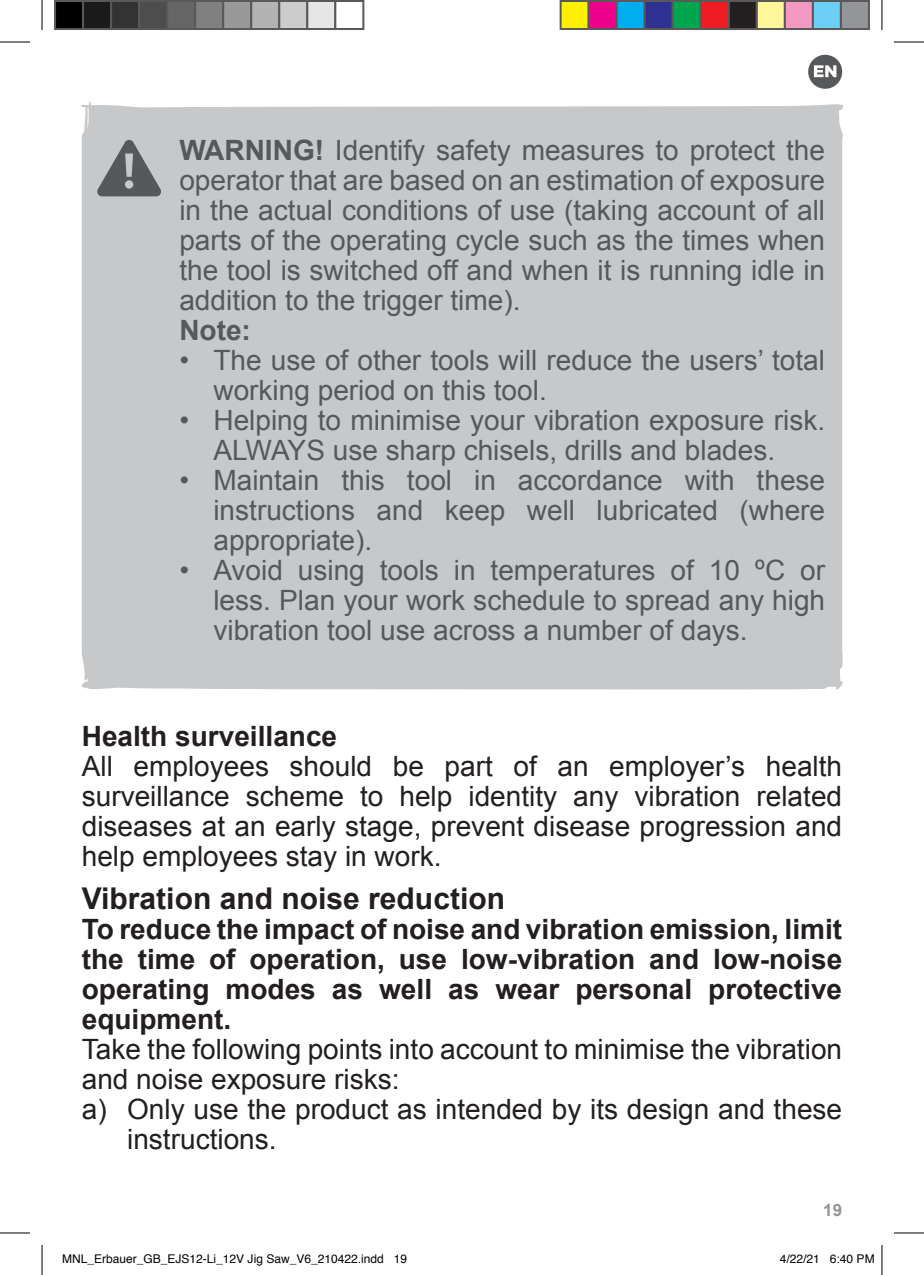
<style>
.page{position:relative;width:924px;height:1275px;background:#fff}
.page>*{position:absolute;margin:0;border:0;box-sizing:border-box;transform-origin:0 0}
.Safety_sub_headline{font:700 30px "Arial";color:#231f20}
.warning_box_text_3mm{font:28px/30px "Arial";color:#57585a;text-align:justify}
.basic_3mm{font:28px/30px "Arial";color:#231f20}
.basic_3mm-2{font:700 28px/30px "Arial";color:#231f20;text-align:justify}
.warning_box_text_3mm-2{font:700 28px "Arial";color:#57585a}
.t1{font:700 17px "Arial";color:#939598}
.t2{font:12px "Helvetica";color:#000}
.s1{font-weight:700}
</style>
<div class="page">
<svg style="left:808px;top:55px;width:33px;height:34px"></svg>
<div style="left:82px;top:196px;width:759px;height:458px;background:#c7c8ca"></div>
<svg style="left:82px;top:102px;width:759px;height:94px;background:#c6c7c9"></svg>
<div style="left:82px;top:654px;width:759px;height:36px;background:#c7c8ca"></div>
<hr style="left:0;top:42px;width:30px;height:1px;background:#000">
<hr style="left:893px;top:42px;width:30px;height:1px;background:#000">
<hr style="left:0;top:1232px;width:30px;height:1px;background:#000">
<hr style="left:893px;top:1232px;width:30px;height:1px;background:#000">
<hr style="left:42px;top:0;width:1px;height:30px;background:#000">
<hr style="left:42px;top:1245px;width:1px;height:30px;background:#000">
<hr style="left:881px;top:0;width:1px;height:30px;background:#000">
<hr style="left:881px;top:1245px;width:1px;height:30px;background:#000">
<div style="left:55px;top:1px;width:28px;height:28px;background:#000"></div>
<div style="left:54px;top:0;width:30px;height:30px;border:2px solid #595959"></div>
<div style="left:83px;top:1px;width:28px;height:28px;background:#1a1a1a"></div>
<div style="left:82px;top:0;width:30px;height:30px;border:2px solid #595959"></div>
<div style="left:111px;top:1px;width:28px;height:28px;background:#333"></div>
<div style="left:110px;top:0;width:30px;height:30px;border:2px solid #595959"></div>
<div style="left:139px;top:1px;width:28px;height:28px;background:#4d4d4d"></div>
<div style="left:138px;top:0;width:30px;height:30px;border:2px solid #595959"></div>
<div style="left:167px;top:1px;width:28px;height:28px;background:#666"></div>
<div style="left:166px;top:0;width:30px;height:30px;border:2px solid #595959"></div>
<div style="left:195px;top:1px;width:28px;height:28px;background:#808080"></div>
<div style="left:194px;top:0;width:30px;height:30px;border:2px solid #595959"></div>
<div style="left:223px;top:1px;width:28px;height:28px;background:#999"></div>
<div style="left:222px;top:0;width:30px;height:30px;border:2px solid #595959"></div>
<div style="left:251px;top:1px;width:28px;height:28px;background:#b3b3b3"></div>
<div style="left:250px;top:0;width:30px;height:30px;border:2px solid #595959"></div>
<div style="left:279px;top:1px;width:28px;height:28px;background:#ccc"></div>
<div style="left:278px;top:0;width:30px;height:30px;border:2px solid #595959"></div>
<div style="left:307px;top:1px;width:28px;height:28px;background:#e6e6e6"></div>
<div style="left:306px;top:0;width:30px;height:30px;border:2px solid #595959"></div>
<div style="left:334px;top:0;width:30px;height:30px;border:2px solid #595959"></div>
<div style="left:560px;top:1px;width:28px;height:28px;background:#fff101"></div>
<div style="left:559px;top:0;width:30px;height:30px;border:2px solid #595959"></div>
<div style="left:588px;top:1px;width:28px;height:28px;background:#ed028c"></div>
<div style="left:587px;top:0;width:30px;height:30px;border:2px solid #595959"></div>
<div style="left:616px;top:1px;width:28px;height:28px;background:#00aeef"></div>
<div style="left:615px;top:0;width:30px;height:30px;border:2px solid #595959"></div>
<div style="left:644px;top:1px;width:28px;height:28px;background:#2e3092"></div>
<div style="left:643px;top:0;width:30px;height:30px;border:2px solid #595959"></div>
<div style="left:672px;top:1px;width:28px;height:28px;background:#00a54f"></div>
<div style="left:671px;top:0;width:30px;height:30px;border:2px solid #595959"></div>
<div style="left:700px;top:1px;width:28px;height:28px;background:#ee1d23"></div>
<div style="left:699px;top:0;width:30px;height:30px;border:2px solid #595959"></div>
<div style="left:728px;top:1px;width:28px;height:28px;background:#231f20"></div>
<div style="left:727px;top:0;width:30px;height:30px;border:2px solid #595959"></div>
<div style="left:756px;top:1px;width:28px;height:28px;background:#fff79a"></div>
<div style="left:755px;top:0;width:30px;height:30px;border:2px solid #595959"></div>
<div style="left:784px;top:1px;width:28px;height:28px;background:#f499c2"></div>
<div style="left:783px;top:0;width:30px;height:30px;border:2px solid #595959"></div>
<div style="left:812px;top:1px;width:28px;height:28px;background:#6bcff6"></div>
<div style="left:811px;top:0;width:30px;height:30px;border:2px solid #595959"></div>
<div style="left:840px;top:1px;width:28px;height:28px;background:#939598"></div>
<div style="left:839px;top:0;width:30px;height:30px;border:2px solid #595959"></div>
<p class="warning_box_text_3mm" style="left:179px;top:136px;width:647px"><span class="s1">WARNING!</span> Identify safety measures to protect the operator that are based on an estimation of exposure in the actual conditions of use (taking account of all parts of the operating cycle such as the times when the tool is switched off and when it is running idle in addition to the trigger time).</p>
<p class="warning_box_text_3mm-2" style="left:179px;top:312px;width:73px">Note:</p>
<p class="warning_box_text_3mm" style="left:213px;top:346px;width:613px;text-indent:-34px">• The use of other tools will reduce the users’ total working period on this tool.</p>
<p class="warning_box_text_3mm" style="left:179px;top:406px;width:647px;text-align:center">• Helping to minimise your vibration exposure risk.<br>ALWAYS use sharp chisels, drills and blades.</p>
<p class="warning_box_text_3mm" style="left:213px;top:466px;width:613px;text-indent:-34px">• Maintain this tool in accordance with these instructions and keep well lubricated (where appropriate).</p>
<p class="warning_box_text_3mm" style="left:213px;top:556px;width:613px;text-indent:-34px">• Avoid using tools in temperatures of 10 ºC or less. Plan your work schedule to spread any high vibration tool use across a number of days.</p>
<p class="basic_3mm-2" style="left:82px;top:722px;width:257px">Health surveillance</p>
<p class="basic_3mm" style="left:82px;top:751px;width:761px;text-align:justify">All employees should be part of an employer’s health surveillance scheme to help identity any vibration related diseases at an early stage, prevent disease progression and help employees stay in work.</p>
<p class="Safety_sub_headline" style="left:82px;top:878px;width:424px">Vibration and noise reduction</p>
<p class="basic_3mm-2" style="left:82px;top:915px;width:761px">To reduce the impact of noise and vibration emission, limit the time of operation, use low-vibration and low-noise operating modes as well as wear personal protective equipment.</p>
<p class="basic_3mm" style="left:82px;top:1034px;width:761px">Take the following points into account to minimise the vibration and noise exposure risks:</p>
<p class="basic_3mm" style="left:127px;top:1094px;width:716px;text-indent:-45px">a) Only use the product as intended by its design and these instructions.</p>
<p class="t1" style="left:822px;top:1198px;width:20px">19</p>
<p class="t2" style="left:62px;top:1249px;width:346px">MNL_Erbauer_GB_EJS12-Li_12V Jig Saw_V6_210422.indd 19</p>
<p class="t2" style="left:779px;top:1249px;width:96px">4/22/21 6:40 PM</p>
</div>
